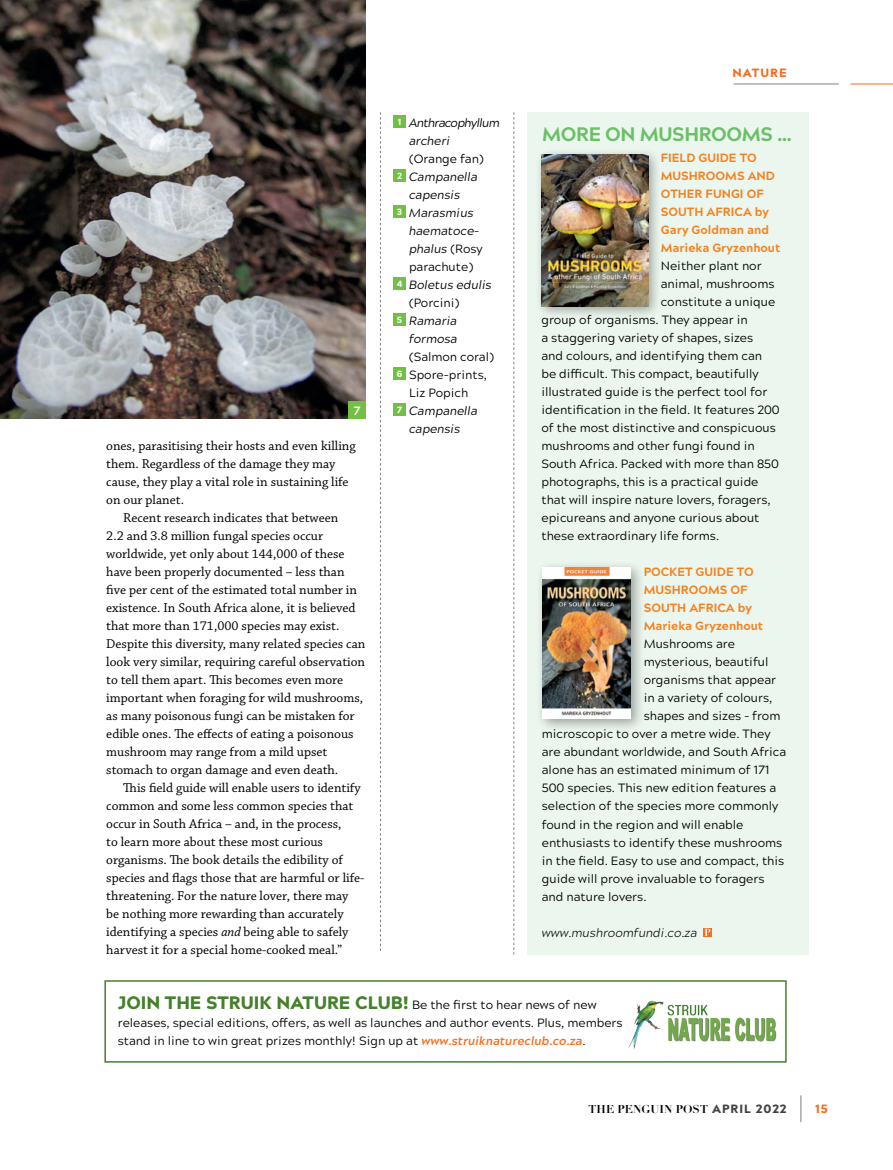
<style>
.page{position:relative;width:893px;height:1170px;background:#fff}
.page>*{position:absolute;margin:0;border:0;box-sizing:border-box;transform-origin:0 0}
.t1{font:800 19.5px "Acherus Grotesque";letter-spacing:-.02em;color:#6bc067}
.t2{font:13.5px/18px "Chaparral Pro";color:#000}
.t3{font:12px/18px "Acherus Grotesque";color:#000}
.t4{font:800 12px/18px "Acherus Grotesque";color:#f58220}
.t5{font:italic 12px "Acherus Grotesque";color:#000}
.t6{font:italic 300 12px "Acherus Grotesque";color:#000}
.t7{font:italic 12px/18px "Acherus Grotesque";letter-spacing:-.055em;color:#000}
.t8{font:900 12px "Acherus Grotesque";letter-spacing:.08em;color:#f36e21}
.t9{font:700 12px "Acherus Grotesque";color:#fff}
.t10{font:700 11.25px "Didot LH";letter-spacing:.01em;color:#000}
.s1{font-style:italic}
.s2{font-weight:900;font-style:normal;font-size:9px;color:#fff}
.s3{font-style:normal}
.s4{font-weight:900;font-size:9px;color:#fff}
.s5{font-weight:900;font-size:18px;color:#45802a}
.s6{font-weight:700;font-style:italic;color:#f36e21}
.s7{font-family:"Acherus Grotesque";font-weight:900;font-size:12px;color:#434343}
</style>
<div class="page">
<div style="left:527px;top:112px;width:282px;height:842px;background:#ebf6ee"></div>
<div style="left:534px;top:148px;width:128px;height:172px;background:#000;opacity:.35"></div>
<img style="left:541px;top:155px;width:107px;height:151px">
<img style="left:0;top:0;width:366px;height:418px">
<div style="left:536px;top:560px;width:109px;height:172px;background:#000;opacity:.35"></div>
<img style="left:543px;top:567px;width:88px;height:151px">
<img style="left:0;top:0;width:1px;height:198px">
<img style="left:0;top:203px;width:1px;height:216px">
<hr style="left:850px;top:84px;width:43px;height:1px;background:#f36e21">
<svg style="left:800px;top:1095px;width:1px;height:26px"></svg>
<hr style="left:734px;top:84px;width:105px;height:1px;background:#808080">
<svg style="left:380px;top:112px;width:1px;height:838px"></svg>
<svg style="left:513px;top:112px;width:1px;height:842px"></svg>
<svg style="left:703px;top:928px;width:9px;height:8px"></svg>
<svg style="left:704px;top:928px;width:6px;height:7px"></svg>
<div style="left:393px;top:115px;width:13px;height:13px;background:#71bf44"></div>
<div style="left:393px;top:169px;width:13px;height:13px;background:#71bf44"></div>
<div style="left:393px;top:205px;width:13px;height:13px;background:#71bf44"></div>
<div style="left:393px;top:277px;width:13px;height:13px;background:#71bf44"></div>
<div style="left:393px;top:313px;width:13px;height:13px;background:#71bf44"></div>
<div style="left:393px;top:367px;width:13px;height:13px;background:#71bf44"></div>
<div style="left:393px;top:403px;width:13px;height:13px;background:#71bf44"></div>
<div style="left:349px;top:401px;width:17px;height:17px;background:#71bf44"></div>
<img style="left:628px;top:1000px;width:149px;height:49px">
<div style="left:104px;top:980px;width:683px;height:82px;border:2px solid #45802a"></div>
<p class="t9" style="left:354px;top:400px;width:8px">7</p>
<p class="t2" style="left:106px;top:437px;width:251px">ones, parasitising their hosts and even killing them. Regardless of the damage they may cause, they play a vital role in sustaining life on our planet.</p>
<p class="t2" style="left:106px;top:509px;width:261px;text-indent:17px">Recent research indicates that between<br>2.2 and 3.8 million fungal species occur worldwide, yet only about 144,000 of these have been properly documented – less than five per cent of the estimated total number in existence. In South Africa alone, it is believed that more than 171,000 species may exist.<br>Despite this diversity, many related species can look very similar, requiring careful observation to tell them apart. This becomes even more important when foraging for wild mushrooms, as many poisonous fungi can be mistaken for edible ones. The effects of eating a poisonous mushroom may range from a mild upset stomach to organ damage and even death.</p>
<p class="t2" style="left:106px;top:779px;width:259px;text-indent:17px">This field guide will enable users to identify common and some less common species that occur in South Africa – and, in the process,<br>to learn more about these most curious organisms. The book details the edibility of species and flags those that are harmful or life&shy;threatening. For the nature lover, there may be nothing more rewarding than accurately identifying a species <span class="s1">and</span> being able to safely harvest it for a special home-cooked meal.”</p>
<p class="t7" style="left:409px;top:113px;width:92px;text-indent:-11px"><span class="s2">1</span> Anthracophyllum archeri</p>
<p class="t3" style="left:409px;top:149px;width:76px">(Orange fan)</p>
<p class="t5" style="left:397px;top:166px;width:82px"><span class="s2">2</span> Campanella</p>
<p class="t5" style="left:409px;top:184px;width:53px">capensis</p>
<p class="t5" style="left:397px;top:202px;width:78px"><span class="s2">3</span> Marasmius</p>
<p class="t5" style="left:409px;top:220px;width:72px">haematoce-</p>
<p class="t5" style="left:409px;top:238px;width:75px">phalus <span class="s3">(Rosy</span></p>
<p class="t3" style="left:409px;top:257px;width:66px">parachute)</p>
<p class="t5" style="left:397px;top:274px;width:96px"><span class="s2">4</span> Boletus edulis</p>
<p class="t3" style="left:409px;top:293px;width:52px">(Porcini)</p>
<p class="t5" style="left:397px;top:310px;width:61px"><span class="s2">5</span> Ramaria</p>
<p class="t5" style="left:409px;top:328px;width:50px">formosa</p>
<p class="t3" style="left:409px;top:347px;width:86px">(Salmon coral)</p>
<p class="t3" style="left:397px;top:365px;width:92px"><span class="s4">6</span> Spore-prints,</p>
<p class="t3" style="left:409px;top:383px;width:61px">Liz Popich</p>
<p class="t5" style="left:397px;top:400px;width:82px"><span class="s2">7</span> Campanella</p>
<p class="t5" style="left:409px;top:418px;width:53px">capensis</p>
<p class="t8" style="left:732px;top:62px;width:56px">NATURE</p>
<h1 class="t1" style="left:542px;top:117px;width:251px">MORE ON MUSHROOMS …</h1>
<p class="t4" style="left:661px;top:148px;width:121px">FIELD GUIDE TO<br>MUSHROOMS AND<br>OTHER FUNGI OF<br>SOUTH AFRICA by<br>Gary Goldman and<br>Marieka Gryzenhout</p>
<p class="t3" style="left:661px;top:256px;width:102px">Neither plant nor</p>
<p class="t3" style="left:661px;top:274px;width:115px">animal, mushrooms</p>
<p class="t3" style="left:661px;top:292px;width:116px">constitute a unique</p>
<p class="t3" style="left:541px;top:310px;width:208px">group of organisms. They appear in</p>
<p class="t3" style="left:541px;top:328px;width:213px">a staggering variety of shapes, sizes</p>
<p class="t3" style="left:541px;top:346px;width:222px">and colours, and identifying them can</p>
<p class="t3" style="left:541px;top:364px;width:219px">be difficult. This compact, beautifully</p>
<p class="t3" style="left:541px;top:382px;width:227px">illustrated guide is the perfect tool for</p>
<p class="t3" style="left:541px;top:400px;width:240px">identification in the field. It features 200</p>
<p class="t3" style="left:541px;top:418px;width:236px">of the most distinctive and conspicuous</p>
<p class="t3" style="left:541px;top:436px;width:215px">mushrooms and other fungi found in</p>
<p class="t3" style="left:541px;top:454px;width:239px">South Africa. Packed with more than 850</p>
<p class="t3" style="left:541px;top:472px;width:218px">photographs, this is a practical guide</p>
<p class="t3" style="left:541px;top:490px;width:231px">that will inspire nature lovers, foragers,</p>
<p class="t3" style="left:541px;top:508px;width:220px">epicureans and anyone curious about</p>
<p class="t3" style="left:541px;top:526px;width:179px">these extraordinary life forms.</p>
<p class="t4" style="left:644px;top:562px;width:121px">POCKET GUIDE TO<br>MUSHROOMS OF<br>SOUTH AFRICA by<br>Marieka Gryzenhout</p>
<p class="t3" style="left:644px;top:634px;width:93px">Mushrooms are</p>
<p class="t3" style="left:644px;top:652px;width:126px">mysterious, beautiful</p>
<p class="t3" style="left:644px;top:670px;width:134px">organisms that appear</p>
<p class="t3" style="left:644px;top:688px;width:130px">in a variety of colours,</p>
<p class="t3" style="left:644px;top:706px;width:138px">shapes and sizes – from</p>
<p class="t3" style="left:542px;top:724px;width:230px">microscopic to over a metre wide. They</p>
<p class="t3" style="left:542px;top:742px;width:246px">are abundant worldwide, and South Africa</p>
<p class="t3" style="left:542px;top:760px;width:229px">alone has an estimated minimum of 171</p>
<p class="t3" style="left:542px;top:778px;width:236px">500 species. This new edition features a</p>
<p class="t3" style="left:542px;top:796px;width:238px">selection of the species more commonly</p>
<p class="t3" style="left:542px;top:814px;width:203px">found in the region and will enable</p>
<p class="t3" style="left:542px;top:832px;width:242px">enthusiasts to identify these mushrooms</p>
<p class="t3" style="left:542px;top:850px;width:244px">in the field. Easy to use and compact, this</p>
<p class="t3" style="left:542px;top:868px;width:224px">guide will prove invaluable to foragers</p>
<p class="t3" style="left:542px;top:886px;width:106px">and nature lovers.</p>
<p class="t6" style="left:542px;top:922px;width:157px">www.mushroomfundi.co.za</p>
<p class="t3" style="left:118px;top:994px;width:506px"><span class="s5">JOIN THE STRUIK NATURE CLUB!</span> Be the first to hear news of new releases, special editions, offers, as well as launches and author events. Plus, members stand in line to win great prizes monthly! Sign up at <span class="s6">www.struiknatureclub.co.za</span>.</p>
<p class="t10" style="left:589px;top:1101px;width:200px">THE PENGUIN POST <span class="s7">APRIL 2022</span></p>
<p class="t8" style="left:815px;top:1098px;width:14px">15</p>
</div>
